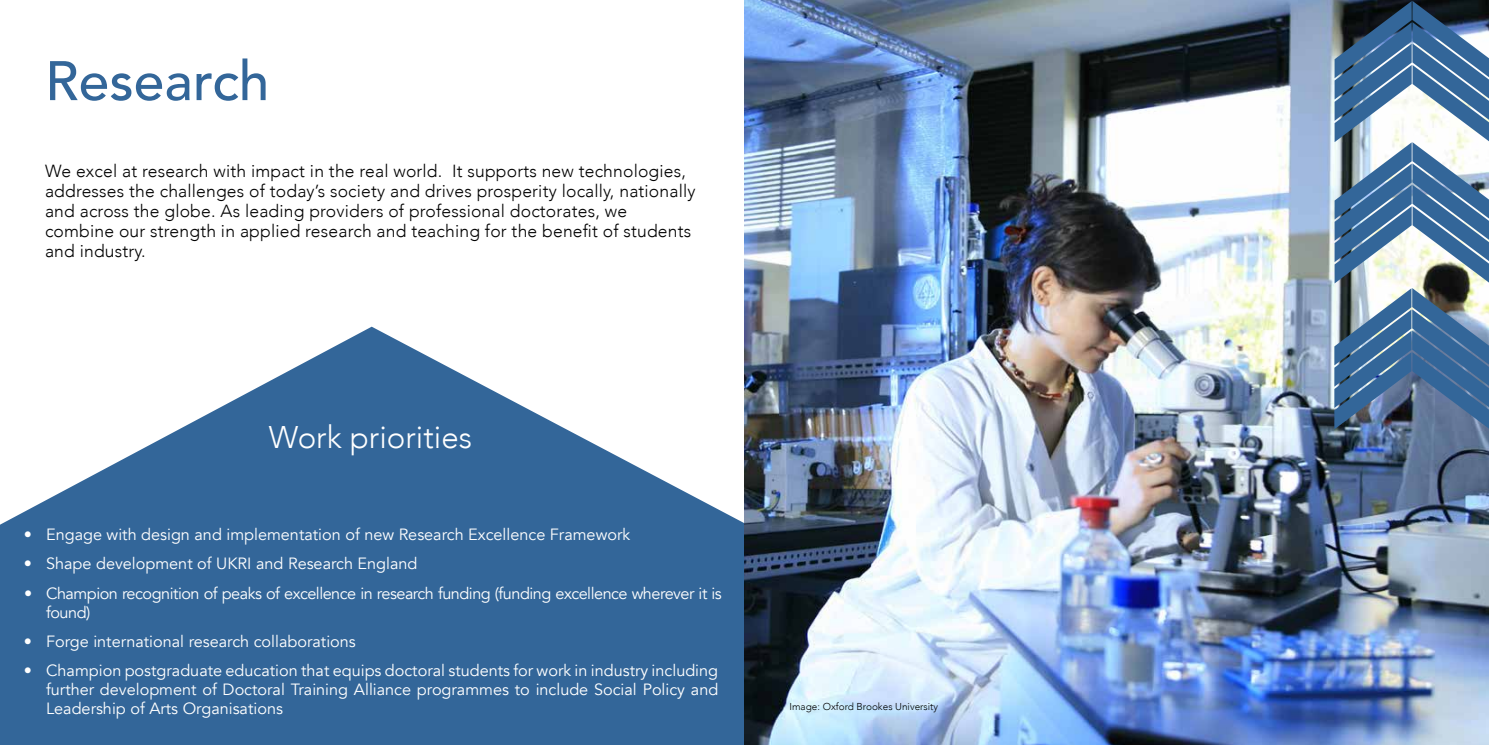
<style>
.page{position:relative;width:1489px;height:745px;background:#fff}
.page>*{position:absolute;margin:0;border:0;box-sizing:border-box;transform-origin:0 0}
.t1{font:500 55px "Avenir";color:#369}
.t2{font:300 31.25px "Avenir";color:#fff}
.t3{font:300 17.5px/20px "Avenir";letter-spacing:.01em;color:#000}
.t4{font:16.25px/18.8px "Avenir";color:#fff;text-align:justify}
.t5{font:16.25px/18.8px "Avenir";letter-spacing:-.03em;color:#fff}
.t6{font:300 10px "Avenir";color:#000}
</style>
<div class="page">
<svg style="left:0;top:326px;width:744px;height:418px;fill:#369"></svg>
<img style="left:744px;top:0;width:744px;height:744px">
<img style="left:1334px;top:1px;width:154px;height:428px">
<h1 class="t1" style="left:45px;top:33px;width:226px">Research</h1>
<p class="t3" style="left:45px;top:161px;width:652px">We excel at research with impact in the real world. It supports new technologies, addresses the challenges of today’s society and drives prosperity locally, nationally and across the globe. As leading providers of professional doctorates, we combine our strength in applied research and teaching for the benefit of students and industry.</p>
<h2 class="t2" style="left:269px;top:418px;width:205px">Work priorities</h2>
<p class="t4" style="left:24px;top:525px;width:608px">• Engage with design and implementation of new Research Excellence Framework</p>
<p class="t4" style="left:24px;top:554px;width:395px">• Shape development of UKRI and Research England</p>
<p class="t5" style="left:46px;top:583px;width:677px;text-indent:-22px">• Champion recognition of peaks of excellence in research funding (funding excellence wherever it is found)</p>
<p class="t4" style="left:24px;top:631px;width:333px">• Forge international research collaborations</p>
<p class="t4" style="left:46px;top:661px;width:673px;text-indent:-22px">• Champion postgraduate education that equips doctoral students for work in industry including further development of Doctoral Training Alliance programmes to include Social Policy and Leadership of Arts Organisations</p>
<p class="t6" style="left:789px;top:700px;width:150px">Image: Oxford Brookes University</p>
</div>
